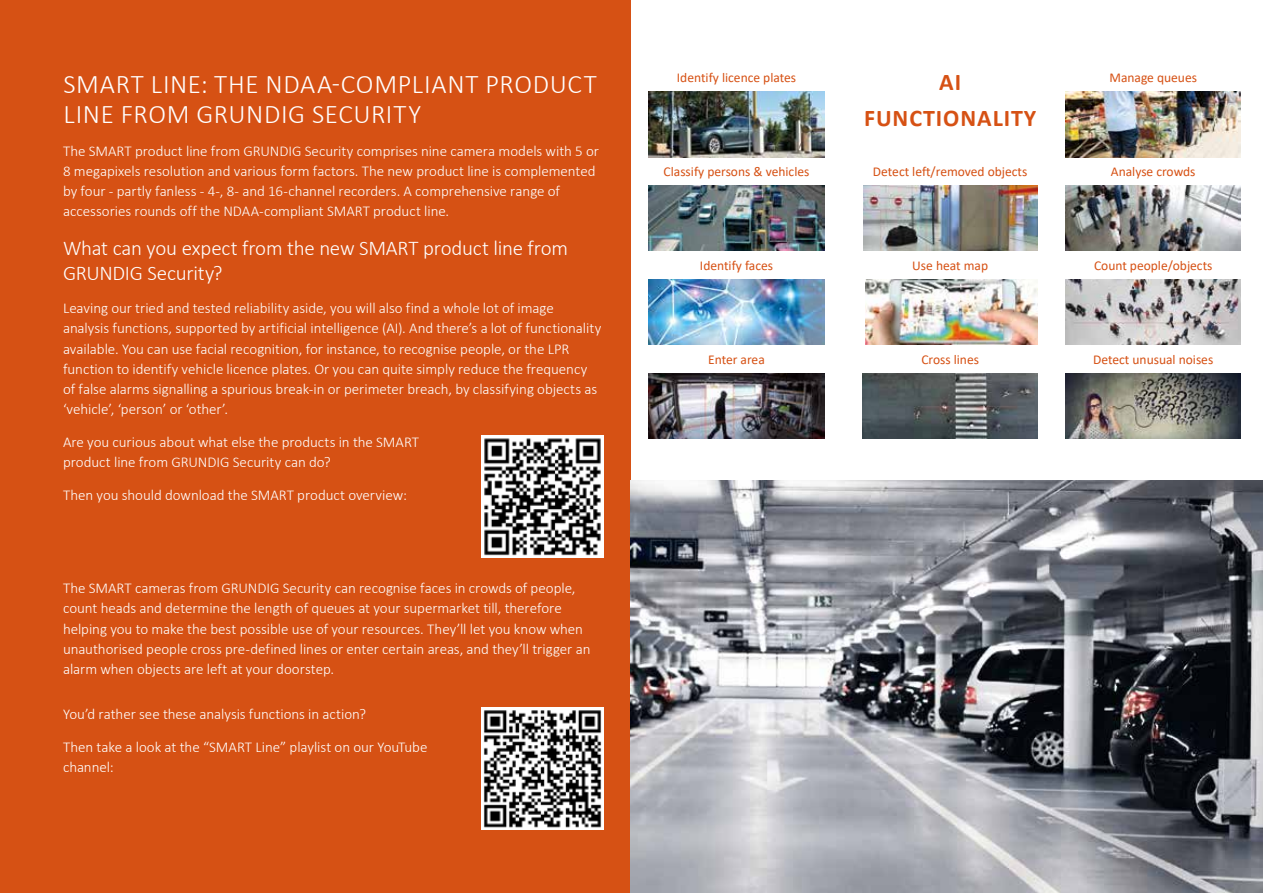
<style>
.page{position:relative;width:1263px;height:893px;background:#fff}
.page>*{position:absolute;margin:0;border:0;box-sizing:border-box;transform-origin:0 0}
.t1{font:300 27px/30px "Calibri";letter-spacing:.02em;color:#fff}
.t2{font:700 24px/36px "Calibri";letter-spacing:.04em;color:#d65114;text-align:center}
.t3{font:300 21px/25.5px "Calibri";letter-spacing:-.015em;color:#fff}
.t4{font:300 15px/20.2px "Calibri";letter-spacing:-.005em;color:#fff}
.t5{font:13.5px "Calibri";color:#d65114}
</style>
<div class="page">
<div style="left:0;top:0;width:631px;height:893px;background:#d65114"></div>
<img style="left:631px;top:480px;width:632px;height:413px">
<img style="left:649px;top:92px;width:175px;height:65px">
<img style="left:649px;top:185px;width:175px;height:66px">
<img style="left:649px;top:279px;width:175px;height:66px">
<img style="left:649px;top:373px;width:175px;height:66px">
<img style="left:863px;top:185px;width:175px;height:66px">
<img style="left:865px;top:279px;width:173px;height:66px">
<img style="left:862px;top:373px;width:176px;height:66px">
<img style="left:1065px;top:92px;width:176px;height:65px">
<img style="left:1065px;top:185px;width:176px;height:66px">
<img style="left:1065px;top:279px;width:176px;height:66px">
<img style="left:1065px;top:373px;width:176px;height:66px">
<img style="left:481px;top:436px;width:122px;height:121px">
<img style="left:481px;top:707px;width:122px;height:122px">
<h1 class="t1" style="left:64px;top:68px;width:535px">SMART LINE: THE NDAA-COMPLIANT PRODUCT<br>LINE FROM GRUNDIG SECURITY</h1>
<p class="t4" style="left:63px;top:140px;width:538px">The SMART product line from GRUNDIG Security comprises nine camera models with 5 or 8 megapixels resolution and various form factors. The new product line is complemented by four - partly fanless - 4-, 8- and 16-channel recorders. A comprehensive range of accessories rounds off the NDAA-compliant SMART product line.</p>
<h3 class="t3" style="left:63px;top:235px;width:506px">What can you expect from the new SMART product line from<br>GRUNDIG Security?</h3>
<p class="t4" style="left:63px;top:298px;width:540px">Leaving our tried and tested reliability aside, you will also find a whole lot of image analysis functions, supported by artificial intelligence (AI). And there’s a lot of functionality available. You can use facial recognition, for instance, to recognise people, or the LPR function to identify vehicle licence plates. Or you can quite simply reduce the frequency of false alarms signalling a spurious break-in or perimeter breach, by classifying objects as ‘vehicle’, ‘person’ or ‘other’.</p>
<p class="t4" style="left:63px;top:432px;width:358px">Are you curious about what else the products in the SMART product line from GRUNDIG Security can do?</p>
<p class="t4" style="left:63px;top:485px;width:345px">Then you should download the SMART product overview:</p>
<p class="t4" style="left:63px;top:578px;width:529px">The SMART cameras from GRUNDIG Security can recognise faces in crowds of people, count heads and determine the length of queues at your supermarket till, therefore helping you to make the best possible use of your resources. They’ll let you know when unauthorised people cross pre-defined lines or enter certain areas, and they’ll trigger an alarm when objects are left at your doorstep.</p>
<p class="t4" style="left:63px;top:703px;width:304px">You’d rather see these analysis functions in action?</p>
<p class="t4" style="left:63px;top:736px;width:366px">Then take a look at the “SMART Line” playlist on our YouTube channel:</p>
<p class="t5" style="left:677px;top:69px;width:121px">Identify licence plates</p>
<h2 class="t2" style="left:864px;top:64px;width:174px">AI<br>FUNCTIONALITY</h2>
<p class="t5" style="left:1109px;top:69px;width:89px">Manage queues</p>
<p class="t5" style="left:664px;top:162px;width:147px">Classify persons &amp; vehicles</p>
<p class="t5" style="left:873px;top:162px;width:156px">Detect left/removed objects</p>
<p class="t5" style="left:1111px;top:162px;width:86px">Analyse crowds</p>
<p class="t5" style="left:700px;top:256px;width:75px">Identify faces</p>
<p class="t5" style="left:912px;top:256px;width:77px">Use heat map</p>
<p class="t5" style="left:1094px;top:256px;width:120px">Count people/objects</p>
<p class="t5" style="left:708px;top:350px;width:58px">Enter area</p>
<p class="t5" style="left:921px;top:350px;width:59px">Cross lines</p>
<p class="t5" style="left:1093px;top:350px;width:122px">Detect unusual noises</p>
</div>
